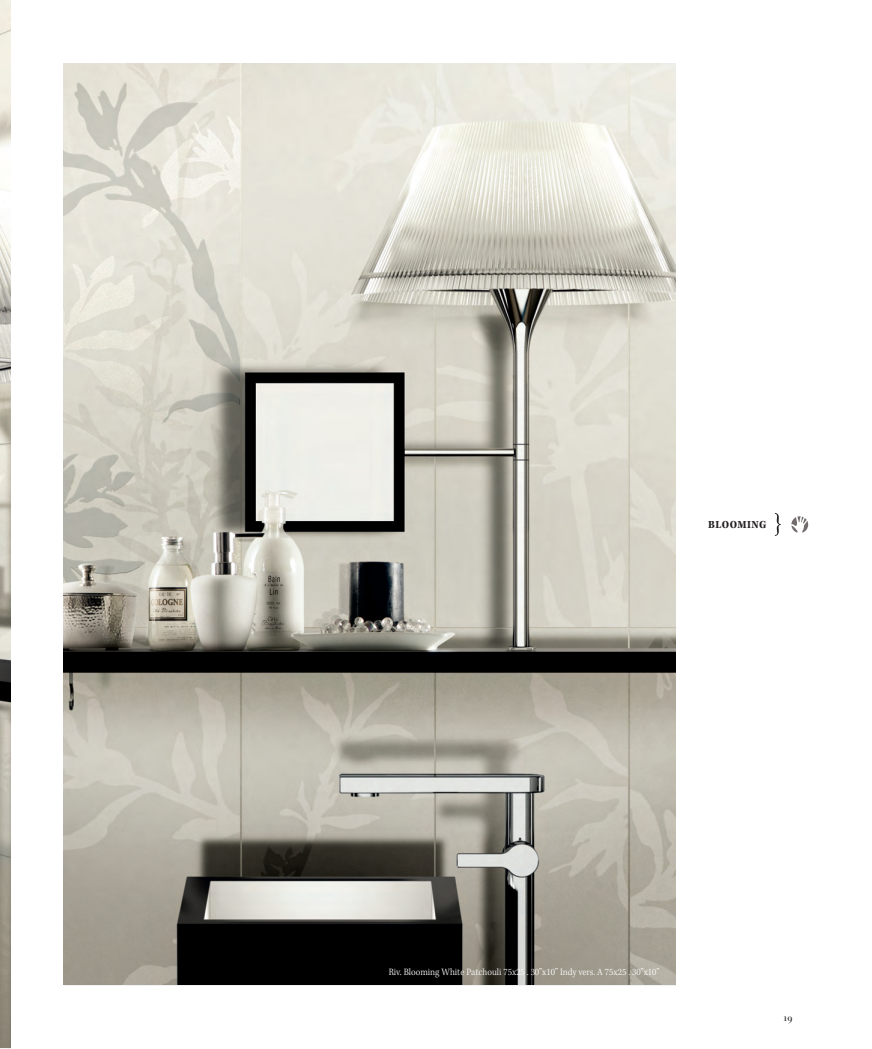
<style>
.page{position:relative;width:872px;height:1049px;background:#fff}
.page>*{position:absolute;margin:0;border:0;box-sizing:border-box;transform-origin:0 0}
.t1{font:11.25px "Kepler Std Bold Scn Capt";letter-spacing:.04em;color:#231f20}
.t2{font:10px "Kepler Std Light Scn";color:#fff}
.t3{font:10px "Bodoni Antiqua SCTOT";color:#231f20}
</style>
<div class="page">
<img style="left:0;top:0;width:11px;height:1047px">
<img style="left:64px;top:64px;width:611px;height:920px">
<svg style="left:775px;top:513px;width:6px;height:23px"></svg>
<svg style="left:791px;top:516px;width:17px;height:17px"></svg>
<p class="t1" style="left:708px;top:519px;width:60px">BLOOMING</p>
<p class="t2" style="left:389px;top:966px;width:272px">Riv. Blooming White Patchouli 75x25 . 30”x10” Indy vers. A 75x25 . 30”x10”</p>
<p class="t3" style="left:783px;top:1012px;width:10px">19</p>
</div>
